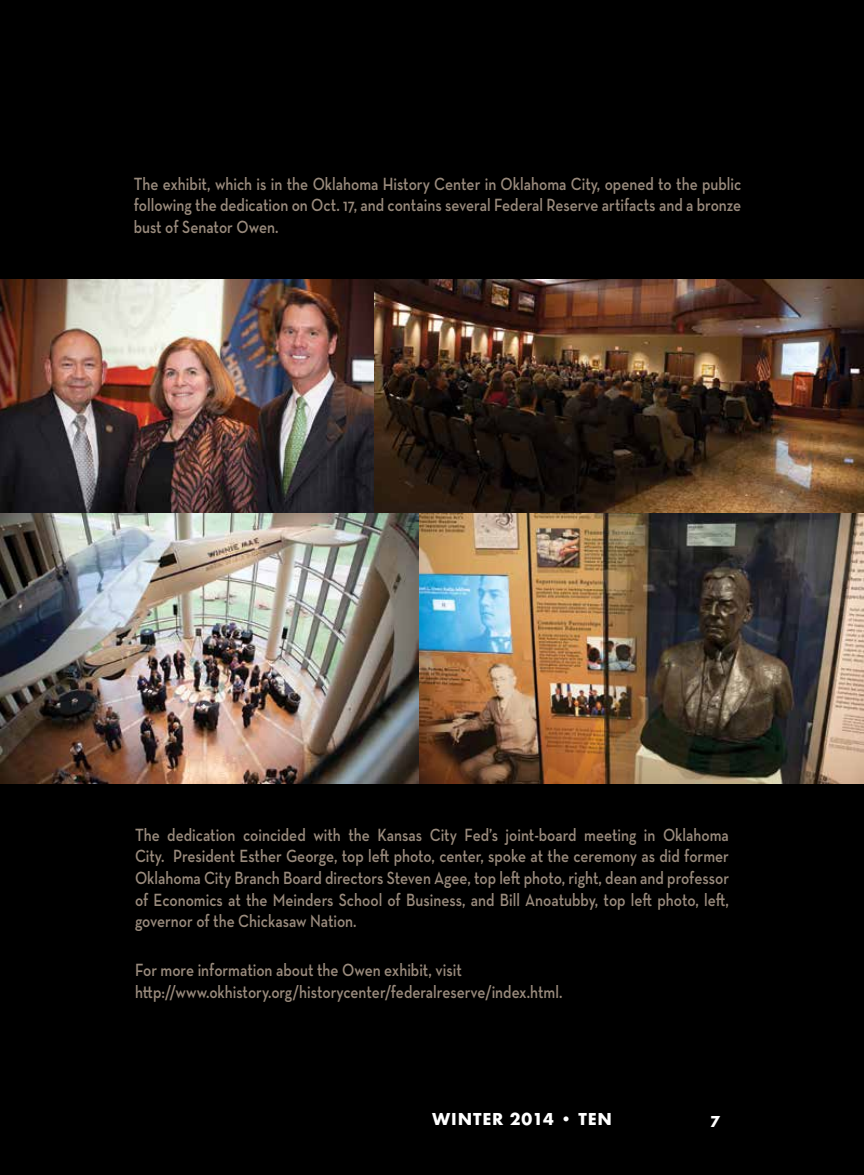
<style>
.page{position:relative;width:864px;height:1175px;background:#fff}
.page>*{position:absolute;margin:0;border:0;box-sizing:border-box;transform-origin:0 0}
.t1{font:600 18px/21.6px "Neutraface Text";color:#9a8b7d;text-align:justify;scale:.85 1}
.t2{font:700 18px "Futura T";letter-spacing:.05em;color:#fff}
.t3{font:700 16.5px "Futura T";color:#fff}
</style>
<div class="page">
<div style="left:0;top:0;width:864px;height:1174px;background:#000"></div>
<img style="left:0;top:279px;width:375px;height:234px">
<img style="left:375px;top:279px;width:489px;height:234px">
<img style="left:0;top:513px;width:864px;height:270px">
<p class="t1" style="left:134px;top:172px;width:716px">The exhibit, which is in the Oklahoma History Center in Oklahoma City, opened to the public following the dedication on Oct. 17, and contains several Federal Reserve artifacts and a bronze bust of Senator Owen.</p>
<p class="t1" style="left:135px;top:823px;width:700px">The dedication coincided with the Kansas City Fed’s joint-board meeting in Oklahoma City. President Esther George, top left photo, center, spoke at the ceremony as did former Oklahoma City Branch Board directors Steven Agee, top left photo, right, dean and professor of Economics at the Meinders School of Business, and Bill Anoatubby, top left photo, left, governor of the Chickasaw Nation.</p>
<p class="t1" style="left:135px;top:958px;width:504px">For more information about the Owen exhibit, visit http://www.okhistory.org/historycenter/federalreserve/index.html.</p>
<p class="t2" style="left:432px;top:1108px;width:182px">WINTER 2014 • TEN</p>
<p class="t3" style="left:710px;top:1111px;width:11px">7</p>
</div>
